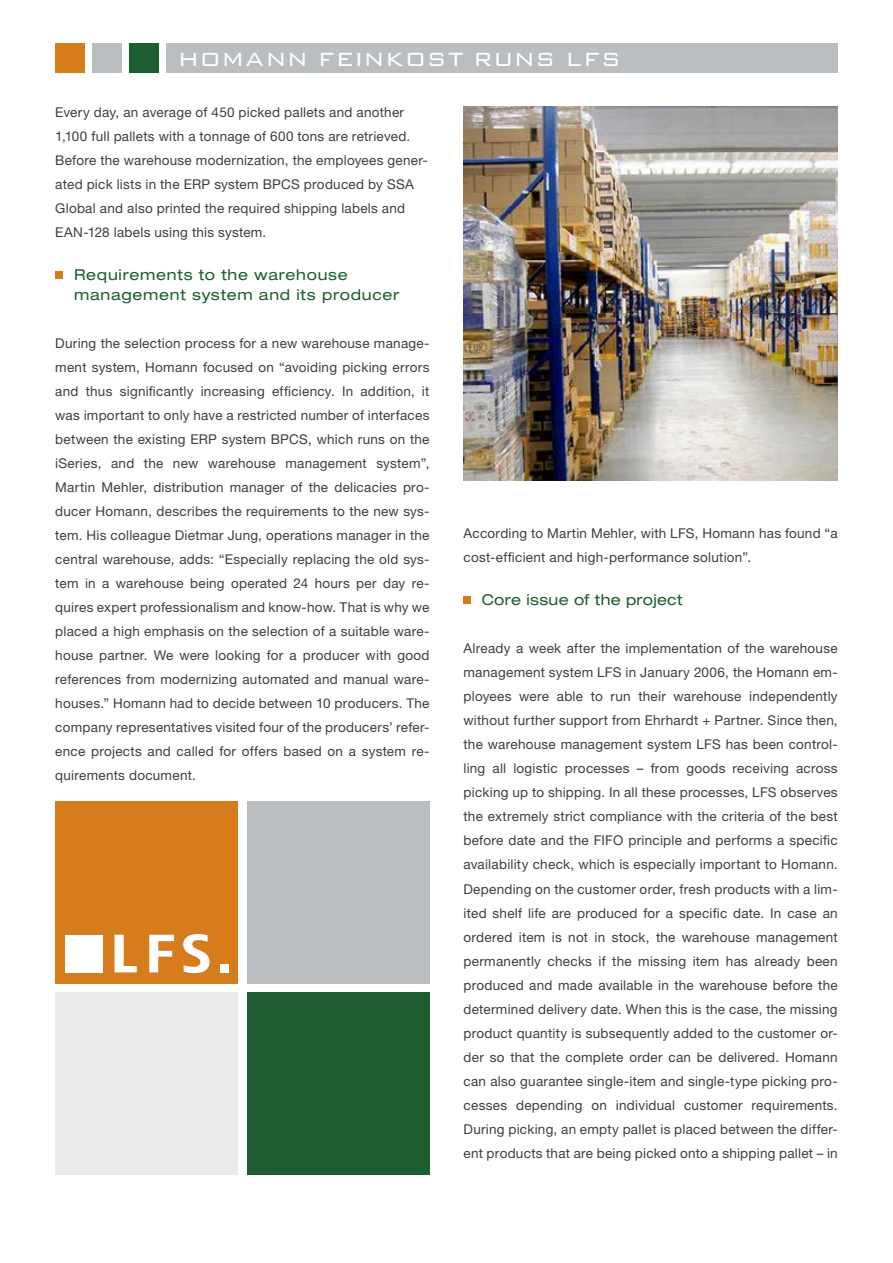
<style>
.page{position:relative;width:893px;height:1263px;background:#fff}
.page>*{position:absolute;margin:0;border:0;box-sizing:border-box;transform-origin:0 0}
.t1{font:300 25.5px "Bank Gothic BT";letter-spacing:.025em;color:#fff}
.t2{font:expanded 15px/19.5px "Helvetica Neue";letter-spacing:.05em;color:#1d5d30}
.t3{font:expanded 15px "Helvetica Neue";letter-spacing:.02em;color:#1d5d30}
.t4{font:13.5px/24px "Helvetica Neue";letter-spacing:.02em;color:#3f3e3e}
</style>
<div class="page">
<div style="left:55px;top:43px;width:30px;height:30px;background:#d67c1c"></div>
<div style="left:92px;top:43px;width:30px;height:30px;background:#bbbec0"></div>
<div style="left:129px;top:43px;width:30px;height:30px;background:#1d5d30"></div>
<div style="left:166px;top:43px;width:672px;height:30px;background:#bbbec0"></div>
<div style="left:55px;top:271px;width:8px;height:8px;background:#d67c1c"></div>
<div style="left:463px;top:596px;width:8px;height:8px;background:#d67c1c"></div>
<img style="left:463px;top:106px;width:375px;height:374px">
<div style="left:55px;top:801px;width:183px;height:183px;background:#d67c1c"></div>
<div style="left:247px;top:801px;width:182px;height:183px;background:#bbbec0"></div>
<div style="left:55px;top:992px;width:183px;height:183px;background:#e9eaeb"></div>
<div style="left:247px;top:992px;width:182px;height:183px;background:#1d5d30"></div>
<div style="left:65px;top:935px;width:37px;height:37px;background:#fff"></div>
<svg style="left:115px;top:935px;width:22px;height:37px"></svg>
<svg style="left:149px;top:935px;width:25px;height:37px"></svg>
<svg style="left:183px;top:934px;width:27px;height:39px"></svg>
<div style="left:221px;top:964px;width:8px;height:8px;background:#fff"></div>
<h1 class="t1" style="left:178px;top:46px;width:445px">HOMANN FEINKOST RUNS LFS</h1>
<p class="t4" style="left:55px;top:100px;width:374px">Every day, an average of 450 picked pallets and another 1,100 full pallets with a tonnage of 600 tons are retrieved.<br>Before the warehouse modernization, the employees gener&shy;ated pick lists in the ERP system BPCS produced by SSA Global and also printed the required shipping labels and EAN-128 labels using this system.</p>
<p class="t2" style="left:74px;top:265px;width:327px">Requirements to the warehouse management system and its producer</p>
<p class="t4" style="left:55px;top:331px;width:376px;text-align:justify">During the selection process for a new warehouse manage&shy;ment system, Homann focused on “avoiding picking errors and thus significantly increasing efficiency. In addition, it was important to only have a restricted number of interfaces between the existing ERP system BPCS, which runs on the iSeries, and the new warehouse management system”, Martin Mehler, distribution manager of the delicacies pro&shy;ducer Homann, describes the requirements to the new sys&shy;tem. His colleague Dietmar Jung, operations manager in the central warehouse, adds: “Especially replacing the old sys&shy;tem in a warehouse being operated 24 hours per day re&shy;quires expert professionalism and know-how. That is why we placed a high emphasis on the selection of a suitable ware&shy;house partner. We were looking for a producer with good references from modernizing automated and manual ware&shy;houses.” Homann had to decide between 10 producers. The company representatives visited four of the producers’ refer&shy;ence projects and called for offers based on a system re&shy;quirements document.</p>
<p class="t4" style="left:463px;top:521px;width:376px">According to Martin Mehler, with LFS, Homann has found “a cost-efficient and high-performance solution”.</p>
<p class="t3" style="left:482px;top:591px;width:202px">Core issue of the project</p>
<p class="t4" style="left:463px;top:636px;width:376px;text-align:justify">Already a week after the implementation of the warehouse management system LFS in January 2006, the Homann em&shy;ployees were able to run their warehouse independently without further support from Ehrhardt + Partner. Since then, the warehouse management system LFS has been control&shy;ling all logistic processes – from goods receiving across picking up to shipping. In all these processes, LFS observes the extremely strict compliance with the criteria of the best before date and the FIFO principle and performs a specific availability check, which is especially important to Homann.<br>Depending on the customer order, fresh products with a lim&shy;ited shelf life are produced for a specific date. In case an ordered item is not in stock, the warehouse management permanently checks if the missing item has already been produced and made available in the warehouse before the determined delivery date. When this is the case, the missing product quantity is subsequently added to the customer or&shy;der so that the complete order can be delivered. Homann can also guarantee single-item and single-type picking pro&shy;cesses depending on individual customer requirements.<br>During picking, an empty pallet is placed between the differ&shy;ent products that are being picked onto a shipping pallet – in</p>
</div>
